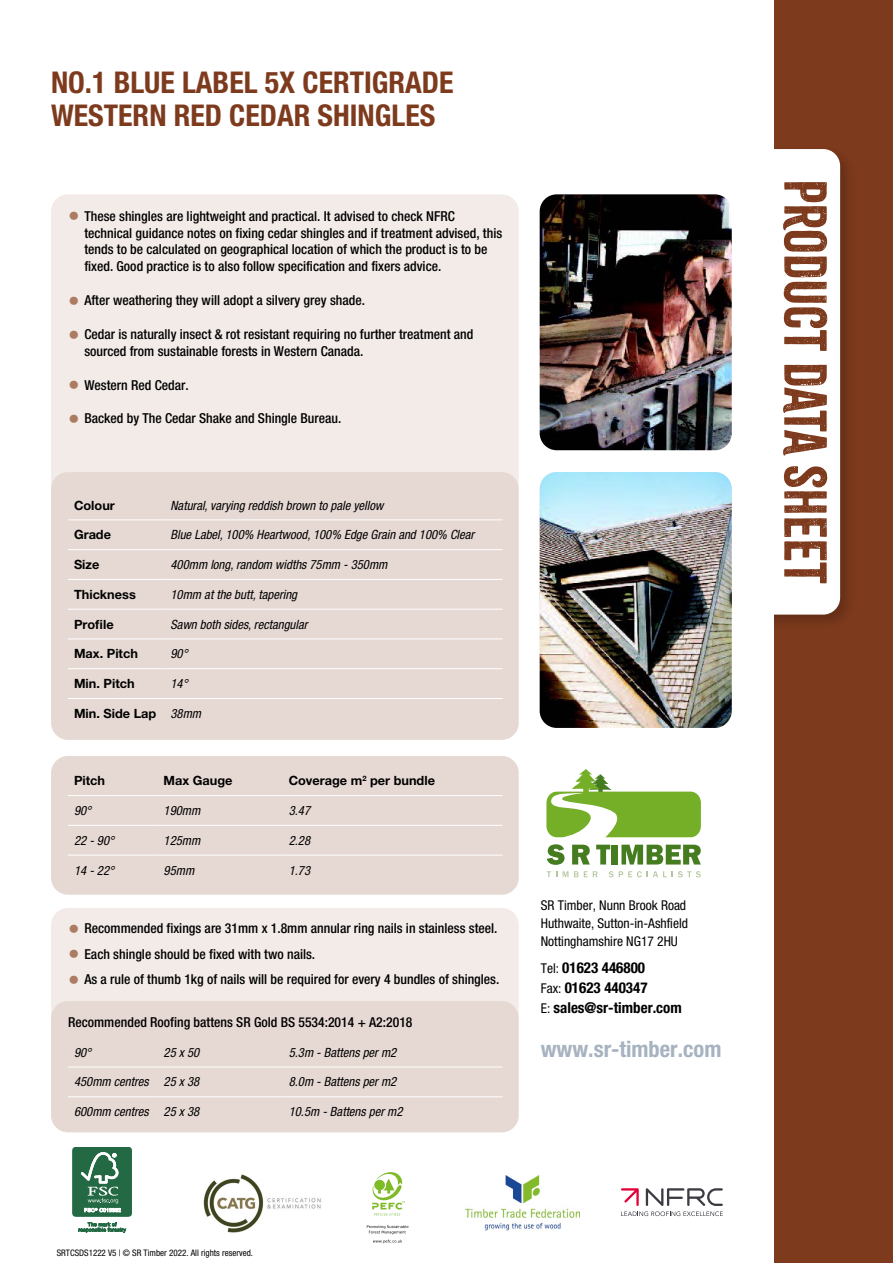
<style>
.page{position:relative;width:893px;height:1263px;background:#fff}
.page>*{position:absolute;margin:0;border:0;box-sizing:border-box;transform-origin:0 0}
.t1{font:53.1px "Citrus Gothic";color:#7d3a1d}
.t2{font:700 condensed 30px/33px "Helvetica Neue LT Pro";color:#7d3a1d}
.t3{font:700 condensed 22.5px "Helvetica Neue LT Pro";color:#a7b3c0}
.t4{font:700 condensed 15px/20.1px "Helvetica Neue LT Pro";color:#000}
.t5{font:500 condensed 13.65px/16.8px "Helvetica Neue LT Pro";color:#000}
.t6{font:condensed 13.5px/18px "Helvetica Neue LT Pro";color:#000}
.t7{font:italic condensed 12.75px "Helvetica Neue LT Pro";color:#000}
.t8{font:700 12.75px "Helvetica Neue LT Pro";color:#000}
.t9{font:condensed 9px "Helvetica Neue LT Pro";color:#000}
.s1{font-size:23.1px;color:#ac7c62}
.s2{font-weight:400;font-style:italic;font-stretch:condensed}
.s3{font-weight:400;font-size:13.5px}
</style>
<div class="page">
<div style="left:72px;top:1147px;width:60px;height:69px;background:#236943;border-radius:3px"></div>
<div style="left:73px;top:1147px;width:59px;height:69px;border:1px solid #236943;border-radius:4px"></div>
<svg style="left:81px;top:1152px;width:40px;height:60px"></svg>
<svg style="left:78px;top:1222px;width:48px;height:11px"></svg>
<svg style="left:372px;top:1172px;width:33px;height:44px"></svg>
<svg style="left:367px;top:1225px;width:41px;height:9px"></svg>
<svg style="left:373px;top:1240px;width:29px;height:3px"></svg>
<div style="left:774px;top:0;width:119px;height:1263px;background:#7d3a1d"></div>
<div style="left:709px;top:145px;width:148px;height:486px;background:#000;opacity:.2"></div>
<div style="left:713px;top:149px;width:127px;height:466px;background:#fff;border-radius:17px"></div>
<div style="left:688px;top:0;width:86px;height:1263px;background:#fff"></div>
<img style="left:540px;top:194px;width:192px;height:256px">
<img style="left:540px;top:472px;width:192px;height:256px">
<img style="left:465px;top:1175px;width:114px;height:56px">
<svg style="left:621px;top:1188px;width:102px;height:28px"></svg>
<svg style="left:546px;top:769px;width:155px;height:68px"></svg>
<svg style="left:547px;top:844px;width:18px;height:21px"></svg>
<svg style="left:572px;top:845px;width:18px;height:19px"></svg>
<svg style="left:596px;top:845px;width:14px;height:19px"></svg>
<div style="left:612px;top:845px;width:6px;height:19px;background:#457c1f"></div>
<svg style="left:621px;top:845px;width:80px;height:19px"></svg>
<svg style="left:547px;top:871px;width:10px;height:6px"></svg>
<svg style="left:563px;top:871px;width:5px;height:6px"></svg>
<svg style="left:574px;top:871px;width:4px;height:6px"></svg>
<svg style="left:584px;top:871px;width:13px;height:6px"></svg>
<svg style="left:609px;top:871px;width:4px;height:6px"></svg>
<svg style="left:619px;top:871px;width:82px;height:6px"></svg>
<div style="left:51px;top:908px;width:468px;height:224px;background:#f2ebe8;border-radius:17px"></div>
<div style="left:51px;top:194px;width:468px;height:546px;background:#f2ebe8;border-radius:17px"></div>
<div style="left:51px;top:472px;width:468px;height:268px;background:#e6d9d4;border-radius:17px"></div>
<div style="left:51px;top:756px;width:468px;height:139px;background:#e6d9d4;border-radius:17px"></div>
<hr style="left:68px;top:519px;width:97px;height:1px;background:#fff">
<hr style="left:165px;top:519px;width:338px;height:1px;background:#fff">
<hr style="left:68px;top:549px;width:97px;height:1px;background:#fff">
<hr style="left:165px;top:549px;width:338px;height:1px;background:#fff">
<hr style="left:68px;top:579px;width:97px;height:1px;background:#fff">
<hr style="left:165px;top:579px;width:338px;height:1px;background:#fff">
<hr style="left:68px;top:609px;width:97px;height:1px;background:#fff">
<hr style="left:165px;top:609px;width:338px;height:1px;background:#fff">
<hr style="left:68px;top:638px;width:97px;height:1px;background:#fff">
<hr style="left:165px;top:638px;width:338px;height:1px;background:#fff">
<hr style="left:68px;top:668px;width:97px;height:1px;background:#fff">
<hr style="left:165px;top:668px;width:338px;height:1px;background:#fff">
<hr style="left:68px;top:698px;width:97px;height:1px;background:#fff">
<hr style="left:165px;top:698px;width:338px;height:1px;background:#fff">
<hr style="left:68px;top:795px;width:90px;height:1px;background:#fff">
<hr style="left:158px;top:795px;width:125px;height:1px;background:#fff">
<hr style="left:283px;top:795px;width:220px;height:1px;background:#fff">
<hr style="left:68px;top:825px;width:90px;height:1px;background:#fff">
<hr style="left:158px;top:825px;width:125px;height:1px;background:#fff">
<hr style="left:283px;top:825px;width:220px;height:1px;background:#fff">
<hr style="left:68px;top:855px;width:90px;height:1px;background:#fff">
<hr style="left:158px;top:855px;width:125px;height:1px;background:#fff">
<hr style="left:283px;top:855px;width:220px;height:1px;background:#fff">
<div style="left:51px;top:1001px;width:468px;height:131px;background:#e6d9d4;border-radius:17px"></div>
<hr style="left:68px;top:1067px;width:90px;height:1px;background:#fff">
<hr style="left:158px;top:1067px;width:125px;height:1px;background:#fff">
<hr style="left:283px;top:1067px;width:220px;height:1px;background:#fff">
<hr style="left:68px;top:1096px;width:90px;height:1px;background:#fff">
<hr style="left:158px;top:1096px;width:125px;height:1px;background:#fff">
<hr style="left:283px;top:1096px;width:220px;height:1px;background:#fff">
<img style="left:203px;top:1174px;width:118px;height:58px">
<h2 class="t2" style="left:51px;top:65px;width:404px">NO.1 BLUE LABEL 5X CERTIGRADE<br>WESTERN RED CEDAR SHINGLES</h2>
<p class="t5" style="left:84px;top:207px;width:419px;text-indent:-16px"><span class="s1">•</span> These shingles are lightweight and practical. It advised to check NFRC technical guidance notes on fixing cedar shingles and if treatment advised, this tends to be calculated on geographical location of which the product is to be fixed. Good practice is to also follow specification and fixers advice.</p>
<p class="t5" style="left:68px;top:292px;width:298px"><span class="s1">•</span> After weathering they will adopt a silvery grey shade.</p>
<p class="t5" style="left:84px;top:325px;width:390px;text-indent:-16px"><span class="s1">•</span> Cedar is naturally insect &amp; rot resistant requiring no further treatment and sourced from sustainable forests in Western Canada.</p>
<p class="t5" style="left:68px;top:376px;width:122px"><span class="s1">•</span> Western Red Cedar.</p>
<p class="t5" style="left:68px;top:410px;width:275px"><span class="s1">•</span> Backed by The Cedar Shake and Shingle Bureau.</p>
<p class="t8" style="left:74px;top:497px;width:42px">Colour</p>
<p class="t7" style="left:171px;top:498px;width:214px">Natural, varying reddish brown to pale yellow</p>
<p class="t8" style="left:74px;top:527px;width:39px">Grade</p>
<p class="t7" style="left:171px;top:527px;width:305px">Blue Label, 100% Heartwood, 100% Edge Grain and 100% Clear</p>
<p class="t8" style="left:74px;top:557px;width:27px">Size</p>
<p class="t7" style="left:171px;top:557px;width:218px">400mm long, random widths 75mm - 350mm</p>
<p class="t8" style="left:74px;top:586px;width:63px">Thickness</p>
<p class="t7" style="left:171px;top:587px;width:128px">10mm at the butt, tapering</p>
<p class="t8" style="left:74px;top:616px;width:41px">Profile</p>
<p class="t7" style="left:171px;top:617px;width:138px">Sawn both sides, rectangular</p>
<p class="t8" style="left:74px;top:646px;width:65px">Max. Pitch</p>
<p class="t7" style="left:171px;top:646px;width:19px">90°</p>
<p class="t8" style="left:74px;top:676px;width:62px">Min. Pitch</p>
<p class="t7" style="left:171px;top:676px;width:19px">14°</p>
<p class="t8" style="left:74px;top:705px;width:129px">Min. Side Lap <span class="s2">38mm</span></p>
<p class="t8" style="left:74px;top:773px;width:33px">Pitch</p>
<p class="t8" style="left:164px;top:773px;width:70px">Max Gauge</p>
<p class="t8" style="left:289px;top:773px;width:148px">Coverage m<sup>2</sup> per bundle</p>
<p class="t7" style="left:74px;top:803px;width:19px">90°</p>
<p class="t7" style="left:164px;top:803px;width:38px">190mm</p>
<p class="t7" style="left:289px;top:803px;width:23px">3.47</p>
<p class="t7" style="left:74px;top:833px;width:42px">22 - 90°</p>
<p class="t7" style="left:164px;top:833px;width:38px">125mm</p>
<p class="t7" style="left:289px;top:833px;width:23px">2.28</p>
<p class="t7" style="left:74px;top:863px;width:42px">14 - 22°</p>
<p class="t7" style="left:164px;top:863px;width:32px">95mm</p>
<p class="t7" style="left:289px;top:863px;width:23px">1.73</p>
<p class="t5" style="left:68px;top:920px;width:431px"><span class="s1">•</span> Recommended fixings are 31mm x 1.8mm annular ring nails in stainless steel.</p>
<p class="t5" style="left:68px;top:945px;width:249px"><span class="s1">•</span> Each shingle should be fixed with two nails.</p>
<p class="t5" style="left:68px;top:970px;width:433px"><span class="s1">•</span> As a rule of thumb 1kg of nails will be required for every 4 bundles of shingles.</p>
<p class="t5" style="left:68px;top:1014px;width:346px">Recommended Roofing battens SR Gold BS 5534:2014 + A2:2018</p>
<p class="t7" style="left:74px;top:1045px;width:19px">90°</p>
<p class="t7" style="left:164px;top:1045px;width:37px">25 x 50</p>
<p class="t7" style="left:289px;top:1045px;width:109px">5.3m - Battens per m2</p>
<p class="t7" style="left:74px;top:1074px;width:127px">450mm centres 25 x 38</p>
<p class="t7" style="left:289px;top:1074px;width:109px">8.0m - Battens per m2</p>
<p class="t7" style="left:74px;top:1104px;width:127px">600mm centres 25 x 38</p>
<p class="t7" style="left:289px;top:1104px;width:115px">10.5m - Battens per m2</p>
<p class="t6" style="left:541px;top:896px;width:149px">SR Timber, Nunn Brook Road<br>Huthwaite, Sutton-in-Ashfield<br>Nottinghamshire NG17 2HU</p>
<p class="t4" style="left:541px;top:957px;width:142px"><span class="s3">Tel:</span> 01623 446800<br><span class="s3">Fax:</span> 01623 440347<br><span class="s3">E:</span> sales@sr-timber.com</p>
<h3 class="t3" style="left:541px;top:1035px;width:182px">www.sr-timber.com</h3>
<p class="t9" style="left:57px;top:1248px;width:198px">SRTCSDS1222 V5 | © SR Timber 2022. All rights reserved.</p>
<h1 class="t1" style="left:839px;top:179px;width:406px;rotate:90deg">Product data sheet</h1>
</div>
